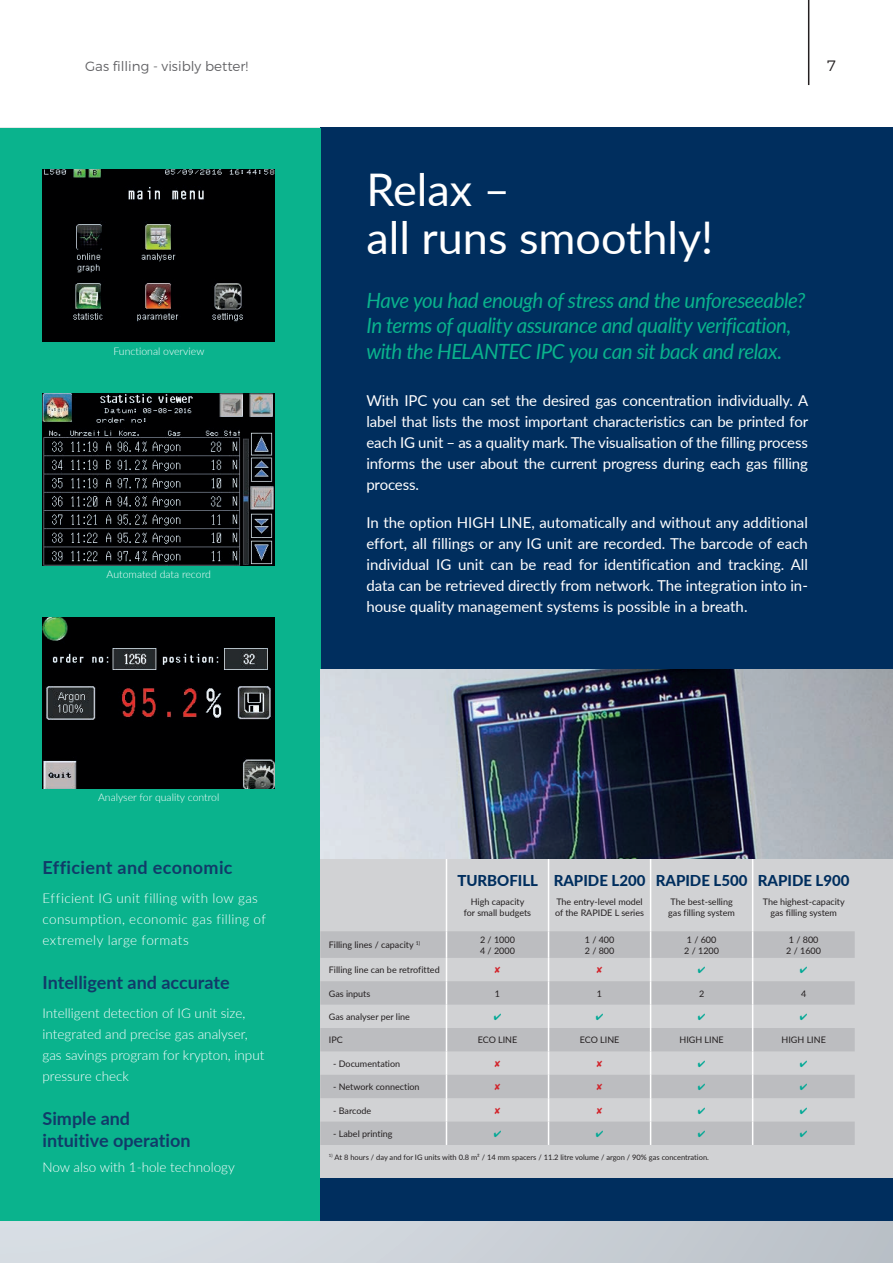
<style>
.page{position:relative;width:893px;height:1263px;background:#fff}
.page>*{position:absolute;margin:0;border:0;box-sizing:border-box;transform-origin:0 0}
.t1{font:45px/48px "Lato";color:#fff}
.t2{font:italic 21px/25.2px "Lato";letter-spacing:-.025em;color:#0ab38d}
.t3{font:700 18px/22.5px "Lato";color:#113b69}
.t4{font:700 18px "Lato";letter-spacing:.02em;color:#113b69}
.t5{font:15px/21px "Lato";letter-spacing:-.01em;color:#fff;text-align:justify}
.t6{font:800 15px "Lato";color:#002e5e}
.t7{font:300 15px "Montserrat";color:#231f20}
.t8{font:300 13.5px/21px "Lato";color:#fff}
.t9{font:300 13.5px/21px "Lato";letter-spacing:.025em;color:#fff}
.t10{font:300 13.5px "Montserrat";color:#636366}
.t11{font:300 10.5px "Lato";color:#fff}
.t12{font:9px/10.8px "Lato";color:#231f20}
.t13{font:7.5px "Lato";color:#231f20}
</style>
<div class="page">
<div style="left:0;top:129px;width:893px;height:1134px;background:linear-gradient(to right,#dce1e8,#bcc2c9)"></div>
<div style="left:320px;top:128px;width:573px;height:826px;background:#002e5e"></div>
<div style="left:0;top:128px;width:320px;height:1092px;background:#0ab38d"></div>
<img style="left:320px;top:669px;width:573px;height:190px">
<div style="left:320px;top:1178px;width:573px;height:42px;background:#002e5e"></div>
<div style="left:320px;top:859px;width:573px;height:319px;background:#d1d2d4"></div>
<svg style="left:320px;top:931px;width:535px;height:214px;fill:#bcbdc0"></svg>
<hr style="left:752px;top:859px;width:1px;height:72px;background:#fff">
<svg style="left:752px;top:931px;width:1px;height:214px"></svg>
<hr style="left:446px;top:859px;width:1px;height:72px;background:#fff">
<hr style="left:548px;top:859px;width:1px;height:72px;background:#fff">
<hr style="left:650px;top:859px;width:1px;height:72px;background:#fff">
<svg style="left:446px;top:931px;width:1px;height:214px"></svg>
<svg style="left:548px;top:931px;width:1px;height:214px"></svg>
<svg style="left:650px;top:931px;width:1px;height:214px"></svg>
<img style="left:43px;top:170px;width:231px;height:171px">
<img style="left:42px;top:394px;width:232px;height:171px">
<img style="left:42px;top:617px;width:233px;height:172px">
<hr style="left:808px;top:0;width:1px;height:85px;background:#231f20">
<svg style="left:495px;top:967px;width:5px;height:6px"></svg>
<svg style="left:597px;top:967px;width:5px;height:6px"></svg>
<svg style="left:495px;top:1060px;width:5px;height:7px"></svg>
<svg style="left:597px;top:1060px;width:5px;height:7px"></svg>
<svg style="left:495px;top:1084px;width:5px;height:6px"></svg>
<svg style="left:597px;top:1084px;width:5px;height:6px"></svg>
<svg style="left:495px;top:1107px;width:5px;height:7px"></svg>
<svg style="left:597px;top:1107px;width:5px;height:7px"></svg>
<svg style="left:698px;top:967px;width:7px;height:6px"></svg>
<svg style="left:800px;top:967px;width:7px;height:6px"></svg>
<svg style="left:494px;top:1014px;width:7px;height:6px"></svg>
<svg style="left:596px;top:1014px;width:7px;height:6px"></svg>
<svg style="left:698px;top:1014px;width:7px;height:6px"></svg>
<svg style="left:800px;top:1014px;width:7px;height:6px"></svg>
<svg style="left:698px;top:1060px;width:7px;height:7px"></svg>
<svg style="left:800px;top:1060px;width:7px;height:7px"></svg>
<svg style="left:698px;top:1084px;width:7px;height:6px"></svg>
<svg style="left:800px;top:1084px;width:7px;height:6px"></svg>
<svg style="left:698px;top:1107px;width:7px;height:7px"></svg>
<svg style="left:800px;top:1107px;width:7px;height:7px"></svg>
<svg style="left:494px;top:1130px;width:7px;height:7px"></svg>
<svg style="left:596px;top:1130px;width:7px;height:7px"></svg>
<svg style="left:698px;top:1130px;width:7px;height:7px"></svg>
<svg style="left:800px;top:1130px;width:7px;height:7px"></svg>
<p class="t10" style="left:85px;top:58px;width:165px">Gas filling - visibly better!</p>
<p class="t7" style="left:827px;top:56px;width:11px">7</p>
<p class="t11" style="left:113px;top:344px;width:92px">Functional overview</p>
<p class="t11" style="left:107px;top:567px;width:106px">Automated data record</p>
<h1 class="t1" style="left:366px;top:164px;width:348px">Relax –<br>all runs smoothly!</h1>
<h2 class="t2" style="left:366px;top:287px;width:440px">Have you had enough of stress and the unforeseeable?<br>In terms of quality assurance and quality verification, with the HELANTEC IPC you can sit back and relax.</h2>
<p class="t5" style="left:366px;top:389px;width:443px">With IPC you can set the desired gas concentration individually. A label that lists the most important characteristics can be printed for each IG unit – as a quality mark. The visualisation of the filling process informs the user about the current progress during each gas filling process.</p>
<p class="t5" style="left:366px;top:511px;width:443px">In the option HIGH LINE, automatically and without any additional effort, all fillings or any IG unit are recorded. The barcode of each individual IG unit can be read for identification and tracking. All data can be retrieved directly from network. The integration into in&shy;house quality management systems is possible in a breath.</p>
<p class="t11" style="left:98px;top:790px;width:123px">Analyser for quality control</p>
<p class="t4" style="left:43px;top:854px;width:192px">Efficient and economic</p>
<p class="t9" style="left:43px;top:887px;width:225px">Efficient IG unit filling with low gas consumption, economic gas filling of extremely large formats</p>
<p class="t3" style="left:43px;top:970px;width:189px">Intelligent and accurate</p>
<p class="t8" style="left:43px;top:1002px;width:223px">Intelligent detection of IG unit size, integrated and precise gas analyser, gas savings program for krypton, input pressure check</p>
<p class="t3" style="left:43px;top:1106px;width:150px">Simple and intuitive operation</p>
<p class="t8" style="left:43px;top:1156px;width:194px">Now also with 1-hole technology</p>
<p class="t6" style="left:457px;top:869px;width:82px">TURBOFILL</p>
<p class="t12" style="left:464px;top:896px;width:69px;text-align:center">High capacity<br>for small budgets</p>
<p class="t6" style="left:554px;top:869px;width:93px">RAPIDE L200</p>
<p class="t12" style="left:555px;top:896px;width:90px">The entry-level model of the RAPIDE L series</p>
<p class="t6" style="left:656px;top:869px;width:93px">RAPIDE L500</p>
<p class="t12" style="left:668px;top:896px;width:68px">The best-selling gas filling system</p>
<p class="t6" style="left:758px;top:869px;width:93px">RAPIDE L900</p>
<p class="t12" style="left:763px;top:896px;width:83px;text-align:center">The highest-capacity gas filling system</p>
<p class="t12" style="left:329px;top:939px;width:93px">Filling lines / capacity <sup>1)</sup></p>
<p class="t12" style="left:480px;top:934px;width:36px">2 / 1000<br>4 / 2000</p>
<p class="t12" style="left:585px;top:934px;width:31px">1 / 400<br>2 / 800</p>
<p class="t12" style="left:684px;top:934px;width:36px">1 / 600<br>2 / 1200</p>
<p class="t12" style="left:786px;top:934px;width:36px">1 / 800<br>2 / 1600</p>
<p class="t12" style="left:329px;top:964px;width:112px">Filling line can be retrofitted</p>
<p class="t12" style="left:329px;top:987px;width:43px">Gas inputs</p>
<p class="t12" style="left:495px;top:987px;width:7px">1</p>
<p class="t12" style="left:597px;top:987px;width:7px">1</p>
<p class="t12" style="left:699px;top:987px;width:7px">2</p>
<p class="t12" style="left:801px;top:987px;width:7px">4</p>
<p class="t12" style="left:329px;top:1011px;width:83px">Gas analyser per line</p>
<p class="t12" style="left:329px;top:1034px;width:15px">IPC</p>
<p class="t12" style="left:478px;top:1034px;width:41px">ECO LINE</p>
<p class="t12" style="left:580px;top:1034px;width:41px">ECO LINE</p>
<p class="t12" style="left:679px;top:1034px;width:46px">HIGH LINE</p>
<p class="t12" style="left:781px;top:1034px;width:46px">HIGH LINE</p>
<p class="t12" style="left:333px;top:1058px;width:69px">- Documentation</p>
<p class="t12" style="left:333px;top:1081px;width:88px">- Network connection</p>
<p class="t12" style="left:333px;top:1104px;width:40px">- Barcode</p>
<p class="t12" style="left:333px;top:1128px;width:61px">- Label printing</p>
<p class="t13" style="left:329px;top:1151px;width:382px"><sup>1)</sup> At 8 hours / day and for IG units with 0.8 m² / 14 mm spacers / 11.2 litre volume / argon / 90% gas concentration.</p>
</div>
